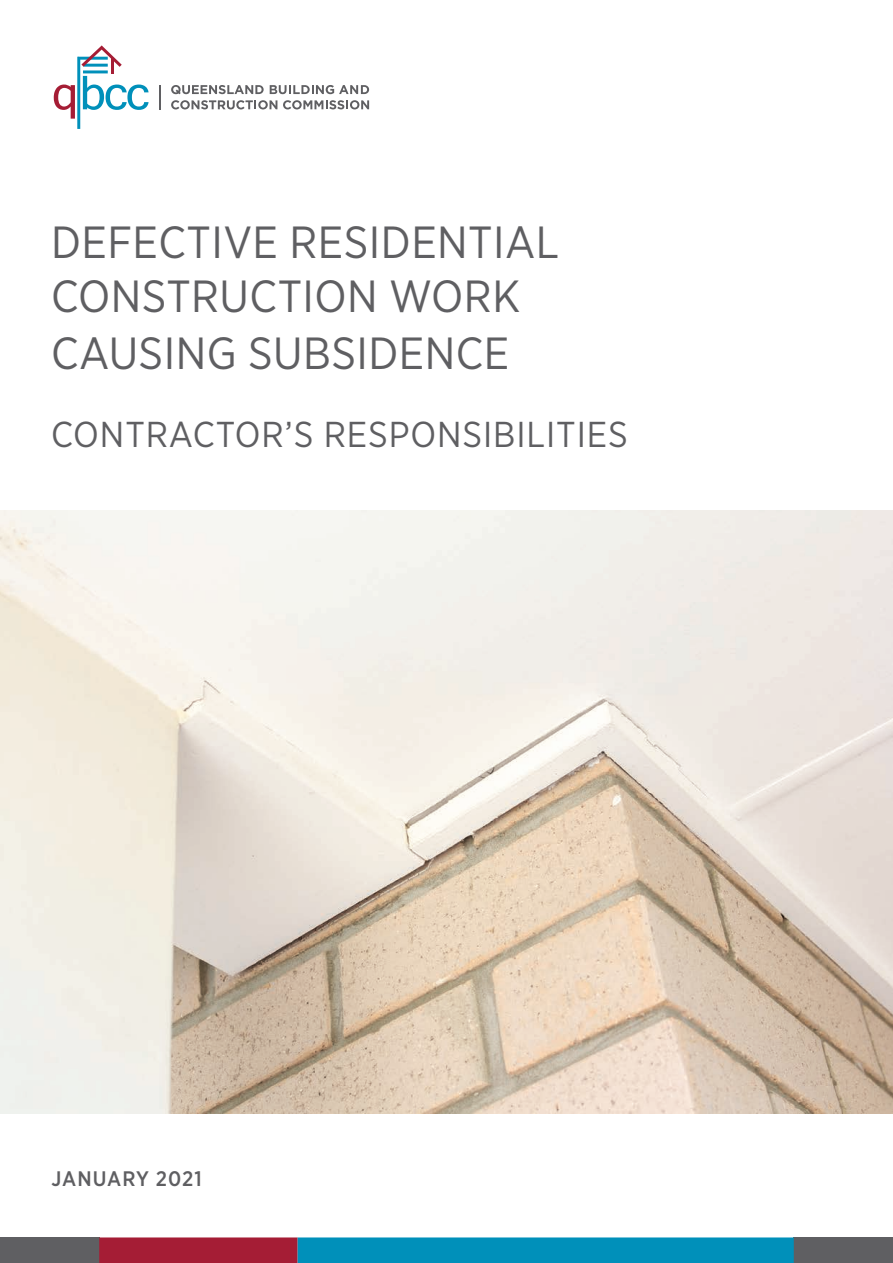
<style>
.page{position:relative;width:893px;height:1263px;background:#fff}
.page>*{position:absolute;margin:0;border:0;box-sizing:border-box;transform-origin:0 0}
.t1{font:45px/55.8px "Gotham Narrow";letter-spacing:.01em;color:#5f5f62}
.t2{font:36px "Gotham Narrow";letter-spacing:.025em;color:#5f5f62}
.t3{font:500 21px "Gotham Narrow";letter-spacing:.05em;color:#5f5f62}
</style>
<div class="page">
<div style="left:0;top:1237px;width:99px;height:26px;background:#5f5f62"></div>
<div style="left:794px;top:1237px;width:99px;height:26px;background:#5f5f62"></div>
<svg style="left:99px;top:1237px;width:695px;height:26px"></svg>
<img style="left:0;top:510px;width:893px;height:604px">
<svg style="left:54px;top:45px;width:95px;height:84px"></svg>
<hr style="left:111px;top:58px;width:3px;height:15px;background:#a51d35">
<hr style="left:159px;top:85px;width:2px;height:24px;background:#5f5f62">
<svg style="left:171px;top:85px;width:93px;height:9px"></svg>
<svg style="left:270px;top:85px;width:99px;height:9px"></svg>
<svg style="left:171px;top:100px;width:106px;height:9px"></svg>
<svg style="left:283px;top:100px;width:86px;height:9px"></svg>
<p class="t1" style="left:51px;top:213px;width:510px">DEFECTIVE RESIDENTIAL<br>CONSTRUCTION WORK<br>CAUSING SUBSIDENCE</p>
<p class="t2" style="left:51px;top:412px;width:578px">CONTRACTOR’S RESPONSIBILITIES</p>
<p class="t3" style="left:52px;top:1165px;width:152px">JANUARY 2021</p>
</div>
